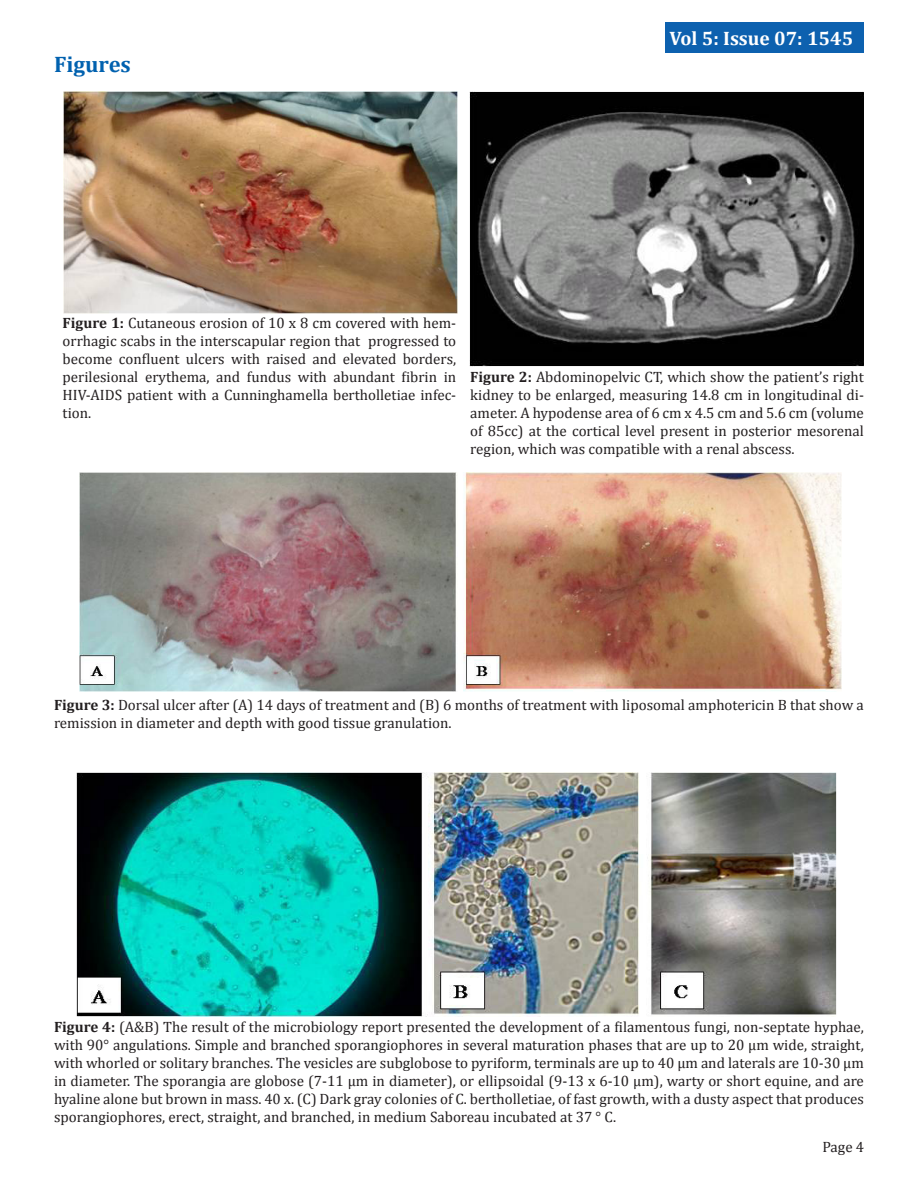
<style>
.page{position:relative;width:918px;height:1188px;background:#fff}
.page>*{position:absolute;margin:0;border:0;box-sizing:border-box;transform-origin:0 0}
.t1{font:700 22.5px "Cambria";color:#0061af}
.t2{font:700 19.5px "Cambria";color:#fff}
.t3{font:15px/18px "Cambria";color:#231f20;text-align:justify}
.s1{font-weight:700}
</style>
<div class="page">
<div style="left:666px;top:22px;width:198px;height:30px;background:#0d61af"></div>
<img style="left:63px;top:91px;width:395px;height:223px">
<img style="left:469px;top:91px;width:394px;height:276px">
<img style="left:80px;top:472px;width:762px;height:220px">
<img style="left:76px;top:772px;width:760px;height:244px">
<p class="t1" style="left:54px;top:48px;width:78px">Figures</p>
<p class="t2" style="left:670px;top:25px;width:185px">Vol 5: Issue 07: 1545</p>
<p class="t3" style="left:63px;top:314px;width:395px"><span class="s1">Figure 1:</span> Cutaneous erosion of 10 x 8 cm covered with hem&shy;orrhagic scabs in the interscapular region that progressed to become confluent ulcers with raised and elevated borders, perilesional erythema, and fundus with abundant fibrin in HIV-AIDS patient with a Cunninghamella bertholletiae infec&shy;tion.</p>
<p class="t3" style="left:470px;top:368px;width:395px"><span class="s1">Figure 2:</span> Abdominopelvic CT, which show the patient’s right kidney to be enlarged, measuring 14.8 cm in longitudinal di&shy;ameter. A hypodense area of 6 cm x 4.5 cm and 5.6 cm (volume of 85cc) at the cortical level present in posterior mesorenal region, which was compatible with a renal abscess.</p>
<p class="t3" style="left:54px;top:696px;width:811px"><span class="s1">Figure 3:</span> Dorsal ulcer after (A) 14 days of treatment and (B) 6 months of treatment with liposomal amphotericin B that show a remission in diameter and depth with good tissue granulation.</p>
<p class="t3" style="left:54px;top:1017px;width:812px"><span class="s1">Figure 4:</span> (A&amp;B) The result of the microbiology report presented the development of a filamentous fungi, non-septate hyphae, with 90° angulations. Simple and branched sporangiophores in several maturation phases that are up to 20 μm wide, straight, with whorled or solitary branches. The vesicles are subglobose to pyriform, terminals are up to 40 μm and laterals are 10-30 μm in diameter. The sporangia are globose (7-11 μm in diameter), or ellipsoidal (9-13 x 6-10 μm), warty or short equine, and are hyaline alone but brown in mass. 40 x. (C) Dark gray colonies of C. bertholletiae, of fast growth, with a dusty aspect that produces sporangiophores, erect, straight, and branched, in medium Saboreau incubated at 37 ° C.</p>
<p class="t3" style="left:822px;top:1138px;width:43px">Page 4</p>
</div>
